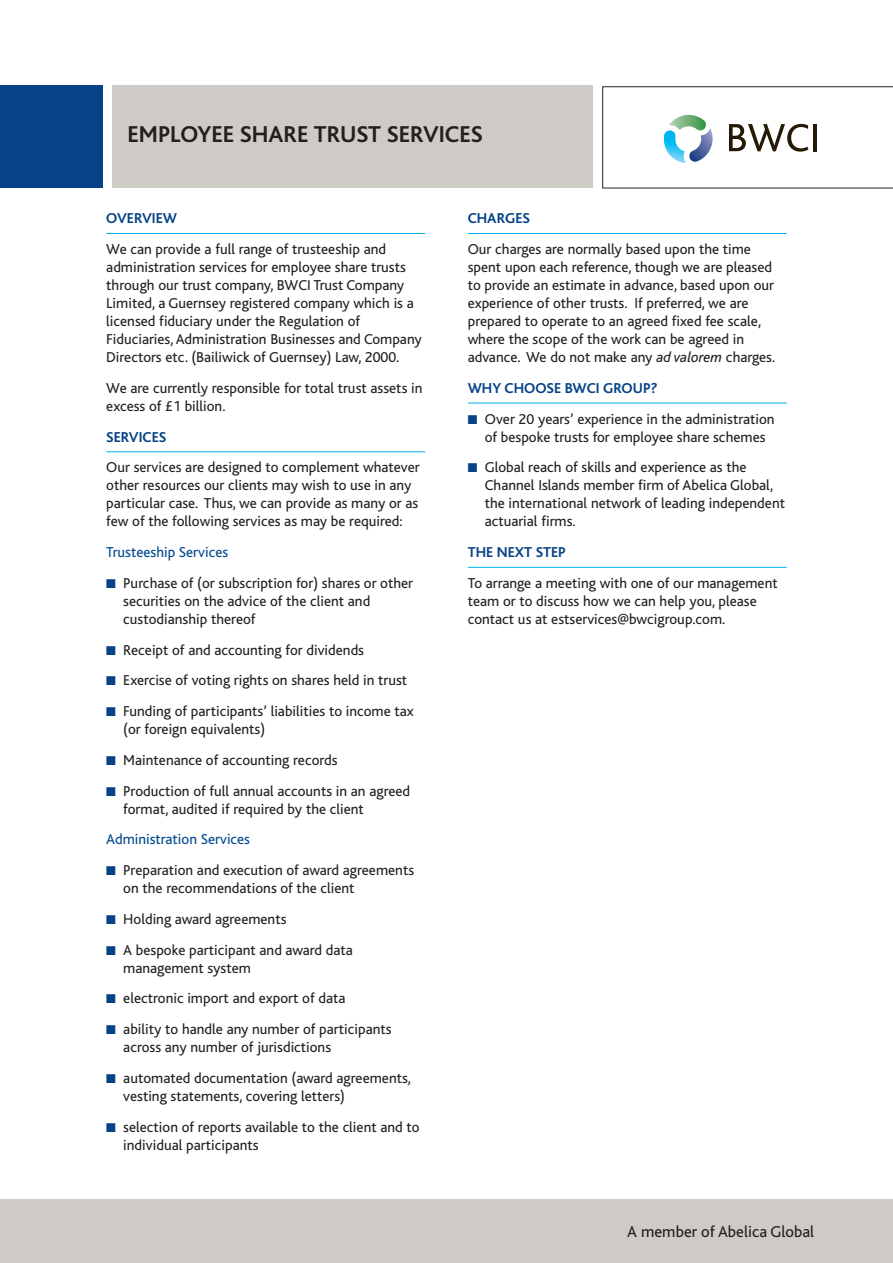
<style>
.page{position:relative;width:893px;height:1263px;background:#fff}
.page>*{position:absolute;margin:0;border:0;box-sizing:border-box;transform-origin:0 0}
.t1{font:700 24px "Bliss";color:#231f20}
.t2{font:16.5px "Bliss";color:#231f20}
.t3{font:15px/18px "Bliss";color:#231f20}
.t4{font:700 15px "Bliss";color:#054286}
.t5{font:15px "Bliss";color:#014890}
.s1{color:#054286}
.s2{font-style:italic}
</style>
<div class="page">
<hr style="left:106px;top:233px;width:319px;height:1px;background:#00aeef">
<hr style="left:106px;top:451px;width:319px;height:1px;background:#00aeef">
<hr style="left:468px;top:233px;width:319px;height:1px;background:#00aeef">
<hr style="left:468px;top:403px;width:319px;height:1px;background:#00aeef">
<hr style="left:468px;top:567px;width:319px;height:1px;background:#00aeef">
<div style="left:113px;top:86px;width:480px;height:102px;background:#cecac5"></div>
<div style="left:0;top:1199px;width:893px;height:64px;background:#cecac5"></div>
<svg style="left:602px;top:86px;width:291px;height:102px"></svg>
<div style="left:0;top:86px;width:102px;height:102px;background:#054286"></div>
<h1 class="t1" style="left:128px;top:125px;width:357px">EMPLOYEE SHARE TRUST SERVICES</h1>
<p class="t4" style="left:106px;top:213px;width:72px">OVERVIEW</p>
<p class="t3" style="left:106px;top:241px;width:317px">We can provide a full range of trusteeship and administration services for employee share trusts through our trust company, BWCI Trust Company Limited, a Guernsey registered company which is a licensed fiduciary under the Regulation of Fiduciaries, Administration Businesses and Company Directors etc. (Bailiwick of Guernsey) Law, 2000.</p>
<p class="t3" style="left:106px;top:380px;width:318px">We are currently responsible for total trust assets in excess of £1 billion.</p>
<p class="t4" style="left:106px;top:431px;width:62px">SERVICES</p>
<p class="t3" style="left:106px;top:460px;width:315px">Our services are designed to complement whatever other resources our clients may wish to use in any particular case. Thus, we can provide as many or as few of the following services as may be required:</p>
<p class="t5" style="left:106px;top:546px;width:123px">Trusteeship Services</p>
<p class="t3" style="left:123px;top:575px;width:291px;text-indent:-17px"><span class="s1">■</span> Purchase of (or subscription for) shares or other securities on the advice of the client and custodianship thereof</p>
<p class="t3" style="left:106px;top:642px;width:259px"><span class="s1">■</span> Receipt of and accounting for dividends</p>
<p class="t3" style="left:106px;top:673px;width:302px"><span class="s1">■</span> Exercise of voting rights on shares held in trust</p>
<p class="t3" style="left:123px;top:703px;width:292px;text-indent:-17px"><span class="s1">■</span> Funding of participants’ liabilities to income tax (or foreign equivalents)</p>
<p class="t3" style="left:106px;top:752px;width:233px"><span class="s1">■</span> Maintenance of accounting records</p>
<p class="t3" style="left:123px;top:783px;width:288px;text-indent:-17px"><span class="s1">■</span> Production of full annual accounts in an agreed format, audited if required by the client</p>
<p class="t5" style="left:106px;top:834px;width:145px">Administration Services</p>
<p class="t3" style="left:123px;top:863px;width:292px;text-indent:-17px"><span class="s1">■</span> Preparation and execution of award agreements on the recommendations of the client</p>
<p class="t3" style="left:106px;top:911px;width:182px"><span class="s1">■</span> Holding award agreements</p>
<p class="t3" style="left:123px;top:942px;width:231px;text-indent:-17px"><span class="s1">■</span> A bespoke participant and award data management system</p>
<p class="t3" style="left:106px;top:991px;width:241px"><span class="s1">■</span> electronic import and export of data</p>
<p class="t3" style="left:123px;top:1022px;width:270px;text-indent:-17px"><span class="s1">■</span> ability to handle any number of participants across any number of jurisdictions</p>
<p class="t3" style="left:123px;top:1070px;width:289px;text-indent:-17px"><span class="s1">■</span> automated documentation (award agreements, vesting statements, covering letters)</p>
<p class="t3" style="left:123px;top:1119px;width:298px;text-indent:-17px"><span class="s1">■</span> selection of reports available to the client and to individual participants</p>
<p class="t4" style="left:468px;top:213px;width:64px">CHARGES</p>
<p class="t3" style="left:468px;top:241px;width:309px">Our charges are normally based upon the time spent upon each reference, though we are pleased to provide an estimate in advance, based upon our experience of other trusts. If preferred, we are prepared to operate to an agreed fixed fee scale, where the scope of the work can be agreed in advance. We do not make any <span class="s2">ad valorem</span> charges.</p>
<p class="t4" style="left:468px;top:382px;width:191px">WHY CHOOSE BWCI GROUP?</p>
<p class="t3" style="left:468px;top:411px;width:308px;text-align:center"><span class="s1">■</span> Over 20 years’ experience in the administration of bespoke trusts for employee share schemes</p>
<p class="t3" style="left:485px;top:460px;width:302px;text-indent:-17px"><span class="s1">■</span> Global reach of skills and experience as the Channel Islands member firm of Abelica Global, the international network of leading independent actuarial firms.</p>
<p class="t4" style="left:468px;top:546px;width:100px">THE NEXT STEP</p>
<p class="t3" style="left:468px;top:575px;width:312px">To arrange a meeting with one of our management team or to discuss how we can help you, please contact us at estservices@bwcigroup.com.</p>
<p class="t2" style="left:627px;top:1225px;width:189px">A member of Abelica Global</p>
</div>
